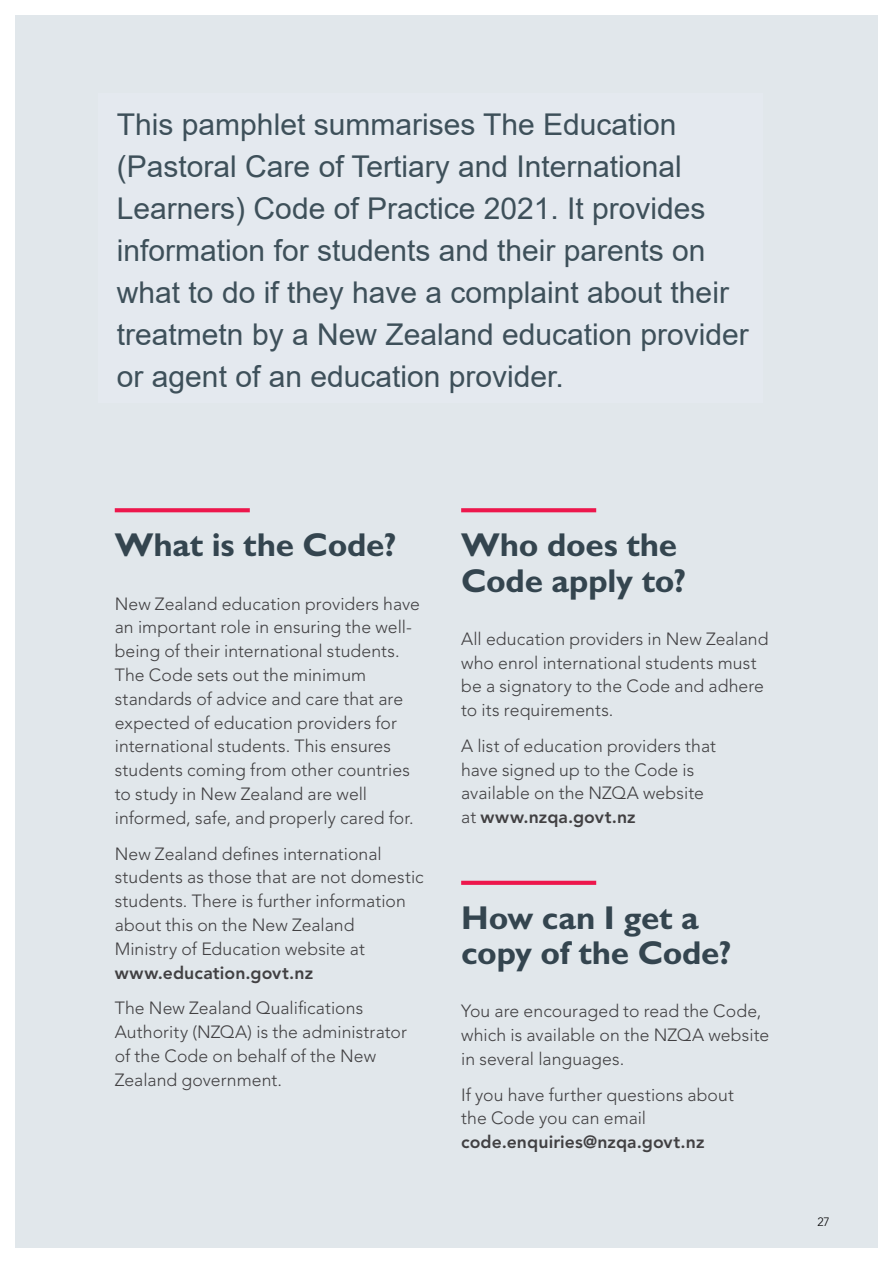
<style>
.page{position:relative;width:893px;height:1263px;background:#fff}
.page>*{position:absolute;margin:0;border:0;box-sizing:border-box;transform-origin:0 0}
.t1{font:700 33.15px/35.2px "Gill Sans Maori";letter-spacing:-.01em;color:#34454f}
.t2{font:30px/42px "Arial";color:#3e505a}
.t3{font:500 28.95px/39.3px "Avenir";color:#34454f}
.t4{font:300 17.55px/23.9px "Avenir LT Pro";letter-spacing:.005em;color:#414042}
.t5{font:800 17.55px "Avenir LT Pro";letter-spacing:.01em;color:#414042}
.t6{font:300 12px "Avenir";color:#000}
.s1{font-weight:800}
</style>
<div class="page">
<div style="left:15px;top:15px;width:863px;height:1233px;background:#e1e7eb"></div>
<svg style="left:115px;top:508px;width:135px;height:4px"></svg>
<svg style="left:461px;top:508px;width:135px;height:4px"></svg>
<svg style="left:461px;top:881px;width:135px;height:4px"></svg>
<div style="left:98px;top:94px;width:665px;height:309px;background:#e4e9ef"></div>
<h3 class="t3" style="left:115px;top:96px;width:640px">This pamphlet summarises the Education (Pastoral Care of International Students) Code of<br>Practice 2016 (the Code). It provides information</h3>
<p class="t2" style="left:117px;top:104px;width:633px">This pamphlet summarises The Education (Pastoral Care of Tertiary and International Learners) Code of Practice 2021. It provides information for students and their parents on what to do if they have a complaint about their treatmetn by a New Zealand education provider or agent of an education provider.</p>
<h1 class="t1" style="left:115px;top:527px;width:283px">What is the Code?</h1>
<p class="t4" style="left:115px;top:592px;width:307px">New Zealand education providers have an important role in ensuring the well&shy;being of their international students.<br>The Code sets out the minimum standards of advice and care that are expected of education providers for international students. This ensures students coming from other countries to study in New Zealand are well informed, safe, and properly cared for.</p>
<p class="t4" style="left:115px;top:841px;width:310px">New Zealand defines international students as those that are not domestic students. There is further information about this on the New Zealand<br>Ministry of Education website at</p>
<p class="t5" style="left:115px;top:962px;width:200px">www.education.govt.nz</p>
<p class="t4" style="left:115px;top:996px;width:294px">The New Zealand Qualifications<br>Authority (NZQA) is the administrator of the Code on behalf of the New<br>Zealand government.</p>
<h1 class="t1" style="left:461px;top:527px;width:227px">Who does the<br>Code apply to?</h1>
<p class="t4" style="left:461px;top:627px;width:309px">All education providers in New Zealand who enrol international students must be a signatory to the Code and adhere to its requirements.</p>
<p class="t4" style="left:461px;top:734px;width:256px">A list of education providers that have signed up to the Code is available on the NZQA website at <span class="s1">www.nzqa.govt.nz</span></p>
<h1 class="t1" style="left:461px;top:900px;width:272px">How can I get a copy of the Code?</h1>
<p class="t4" style="left:461px;top:999px;width:310px">You are encouraged to read the Code, which is available on the NZQA website in several languages.</p>
<p class="t4" style="left:461px;top:1082px;width:274px">If you have further questions about the Code you can email</p>
<p class="t5" style="left:461px;top:1132px;width:245px">code.enquiries@nzqa.govt.nz</p>
<p class="t6" style="left:817px;top:1213px;width:14px">27</p>
</div>
